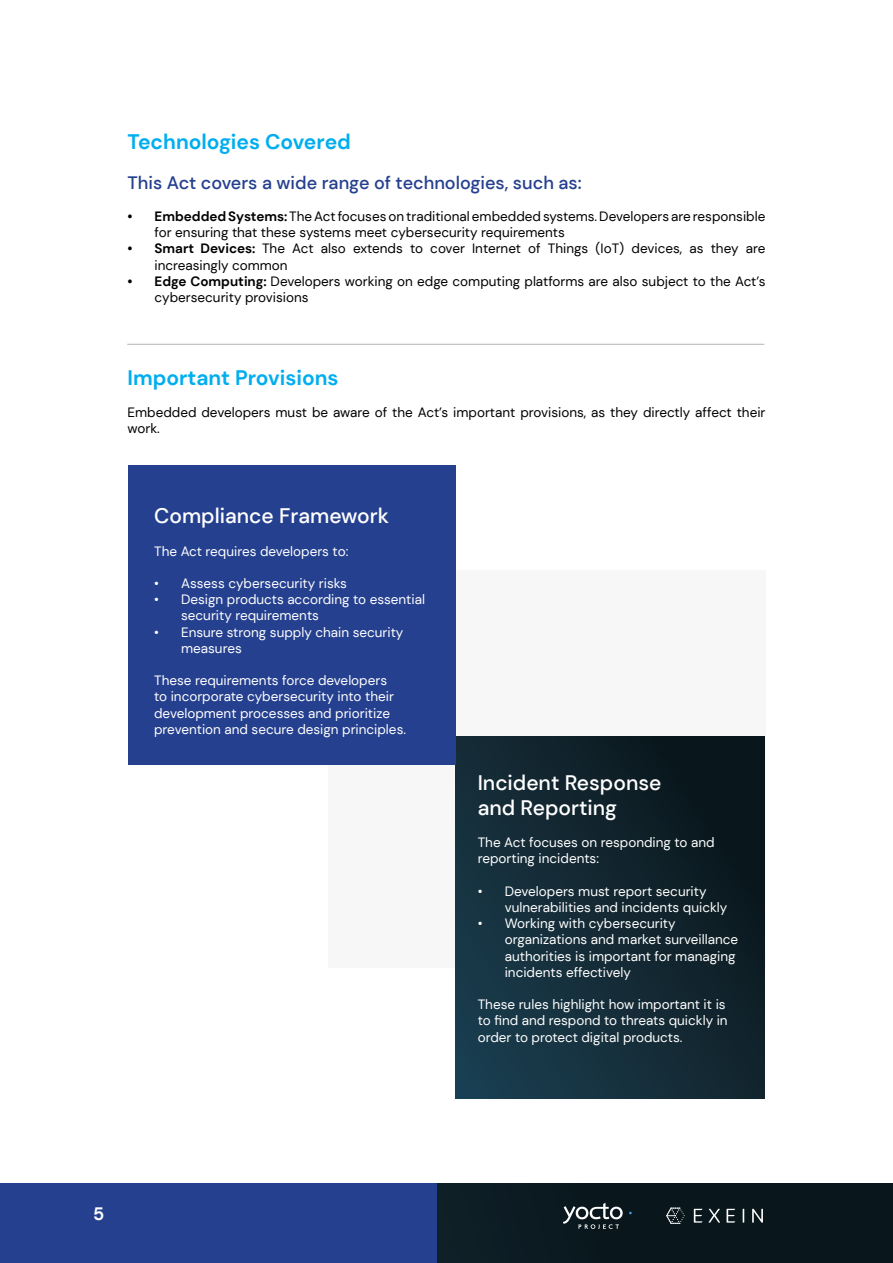
<style>
.page{position:relative;width:893px;height:1263px;background:#fff}
.page>*{position:absolute;margin:0;border:0;box-sizing:border-box;transform-origin:0 0}
.t1{font:500 21px/25.2px "DM Sans";color:#fff}
.t2{font:700 21px "DM Sans";color:#00aeef}
.t3{font:500 18px "DM Sans";color:#25408f}
.t4{font:700 18px "DM Sans";color:#fff}
.t5{font:13.5px/16.2px "DM Sans";color:#fff}
.t6{font:13.5px/16.2px "DM Sans";color:#000}
.s1{font-weight:700}
</style>
<div class="page">
<hr style="left:0;top:0;width:1px;height:1262px;background:#25408f">
<div style="left:0;top:1183px;width:892px;height:80px;background:#09171d"></div>
<div style="left:0;top:1183px;width:437px;height:80px;background:#25408f"></div>
<svg style="left:708px;top:1209px;width:12px;height:13px"></svg>
<svg style="left:743px;top:1209px;width:1px;height:13px"></svg>
<svg style="left:752px;top:1209px;width:11px;height:13px"></svg>
<svg style="left:694px;top:1209px;width:8px;height:13px"></svg>
<svg style="left:727px;top:1209px;width:8px;height:13px"></svg>
<svg style="left:666px;top:1207px;width:19px;height:17px"></svg>
<svg style="left:563px;top:1203px;width:60px;height:26px"></svg>
<div style="left:328px;top:570px;width:437px;height:397px;background:#f7f7f7"></div>
<svg style="left:455px;top:736px;width:310px;height:362px;background:#122832"></svg>
<div style="left:128px;top:465px;width:327px;height:299px;background:#25408f"></div>
<hr style="left:127px;top:344px;width:637px;height:1px;background:#b3b3b3">
<h1 class="t2" style="left:128px;top:129px;width:225px">Technologies Covered</h1>
<h2 class="t3" style="left:128px;top:171px;width:456px">This Act covers a wide range of technologies, such as:</h2>
<p class="t6" style="left:155px;top:208px;width:612px;text-indent:-27px"><span class="s1">• Embedded Systems:</span> The Act focuses on traditional embedded systems. Developers are responsible for ensuring that these systems meet cybersecurity requirements</p>
<p class="t6" style="left:155px;top:241px;width:612px;text-indent:-27px"><span class="s1">• Smart Devices:</span> The Act also extends to cover Internet of Things (IoT) devices, as they are increasingly common</p>
<p class="t6" style="left:155px;top:273px;width:612px;text-indent:-27px"><span class="s1">• Edge Computing:</span> Developers working on edge computing platforms are also subject to the Act’s cybersecurity provisions</p>
<h1 class="t2" style="left:128px;top:364px;width:212px">Important Provisions</h1>
<p class="t6" style="left:128px;top:404px;width:639px">Embedded developers must be aware of the Act’s important provisions, as they directly affect their work.</p>
<h1 class="t1" style="left:154px;top:503px;width:236px">Compliance Framework</h1>
<p class="t5" style="left:154px;top:543px;width:196px">The Act requires developers to:</p>
<p class="t5" style="left:154px;top:575px;width:194px">• Assess cybersecurity risks</p>
<p class="t5" style="left:181px;top:591px;width:245px;text-indent:-27px">• Design products according to essential security requirements</p>
<p class="t5" style="left:181px;top:624px;width:224px;text-indent:-27px">• Ensure strong supply chain security measures</p>
<p class="t5" style="left:154px;top:672px;width:253px">These requirements force developers<br>to incorporate cybersecurity into their development processes and prioritize prevention and secure design principles.</p>
<h1 class="t1" style="left:478px;top:769px;width:185px">Incident Response and Reporting</h1>
<p class="t5" style="left:478px;top:834px;width:238px">The Act focuses on responding to and reporting incidents:</p>
<p class="t5" style="left:505px;top:883px;width:224px;text-indent:-27px">• Developers must report security vulnerabilities and incidents quickly</p>
<p class="t5" style="left:505px;top:915px;width:235px;text-indent:-27px">• Working with cybersecurity organizations and market surveillance authorities is important for managing incidents effectively</p>
<p class="t5" style="left:478px;top:996px;width:251px">These rules highlight how important it is to find and respond to threats quickly in order to protect digital products.</p>
<h2 class="t4" style="left:93px;top:1203px;width:13px">5</h2>
</div>
